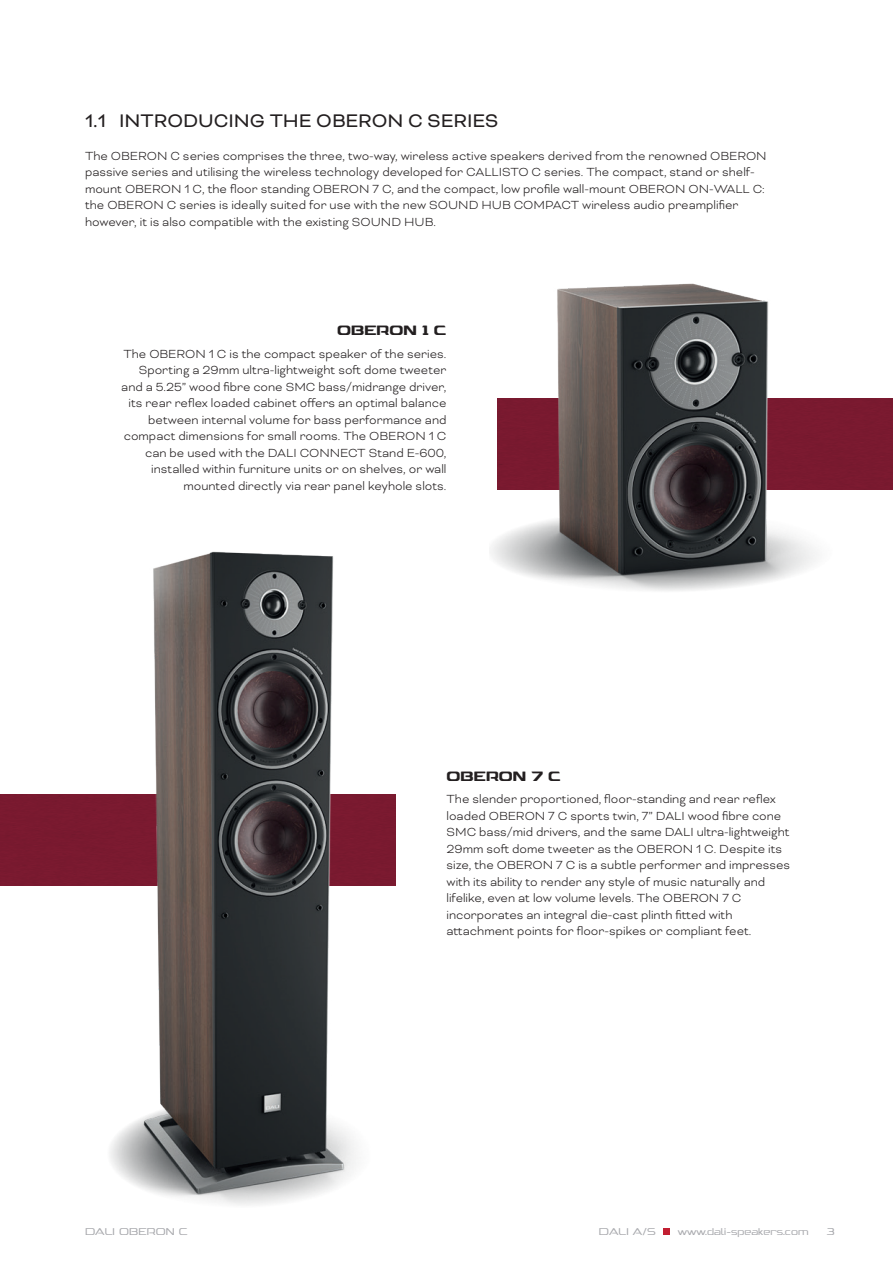
<style>
.page{position:relative;width:893px;height:1263px;background:#fff}
.page>*{position:absolute;margin:0;border:0;box-sizing:border-box;transform-origin:0 0}
.t1{font:21px "Bicyclette";color:#231f20}
.t2{font:700 16.5px "Dali Font 10";color:#231f20}
.t3{font:300 13.5px/16.5px "Bicyclette";color:#231f20}
.t4{font:300 12px "Dali Font 10";color:#a8a9ad}
</style>
<div class="page">
<div style="left:843px;top:398px;width:50px;height:92px;background:#7a192f"></div>
<img style="left:497px;top:283px;width:346px;height:308px">
<img style="left:0;top:540px;width:497px;height:665px">
<div style="left:663px;top:1228px;width:7px;height:6px;background:#c21f32"></div>
<h1 class="t1" style="left:85px;top:108px;width:415px">1.1 INTRODUCING THE OBERON C SERIES</h1>
<p class="t3" style="left:85px;top:147px;width:683px">The OBERON C series comprises the three, two-way, wireless active speakers derived from the renowned OBERON passive series and utilising the wireless technology developed for CALLISTO C series. The compact, stand or shelf&shy;mount OBERON 1 C, the floor standing OBERON 7 C, and the compact, low profile wall-mount OBERON ON-WALL C: the OBERON C series is ideally suited for use with the new SOUND HUB COMPACT wireless audio preamplifier however, it is also compatible with the existing SOUND HUB.</p>
<p class="t2" style="left:337px;top:322px;width:111px">OBERON 1 C</p>
<p class="t3" style="left:121px;top:345px;width:327px;text-align:right">The OBERON 1 C is the compact speaker of the series.<br>Sporting a 29mm ultra-lightweight soft dome tweeter and a 5.25” wood fibre cone SMC bass/midrange driver, its rear reflex loaded cabinet offers an optimal balance between internal volume for bass performance and compact dimensions for small rooms. The OBERON 1 C can be used with the DALI CONNECT Stand E-600, installed within furniture units or on shelves, or wall mounted directly via rear panel keyhole slots.</p>
<p class="t2" style="left:446px;top:767px;width:116px">OBERON 7 C</p>
<p class="t3" style="left:446px;top:791px;width:345px">The slender proportioned, floor-standing and rear reflex loaded OBERON 7 C sports twin, 7” DALI wood fibre cone SMC bass/mid drivers, and the same DALI ultra-lightweight 29mm soft dome tweeter as the OBERON 1 C. Despite its size, the OBERON 7 C is a subtle performer and impresses with its ability to render any style of music naturally and lifelike, even at low volume levels. The OBERON 7 C incorporates an integral die-cast plinth fitted with attachment points for floor-spikes or compliant feet.</p>
<p class="t4" style="left:85px;top:1225px;width:104px">DALI OBERON C</p>
<p class="t4" style="left:599px;top:1225px;width:58px">DALI A/S</p>
<p class="t4" style="left:678px;top:1225px;width:132px">www.dali-speakers.com</p>
<p class="t4" style="left:826px;top:1225px;width:10px">3</p>
</div>
